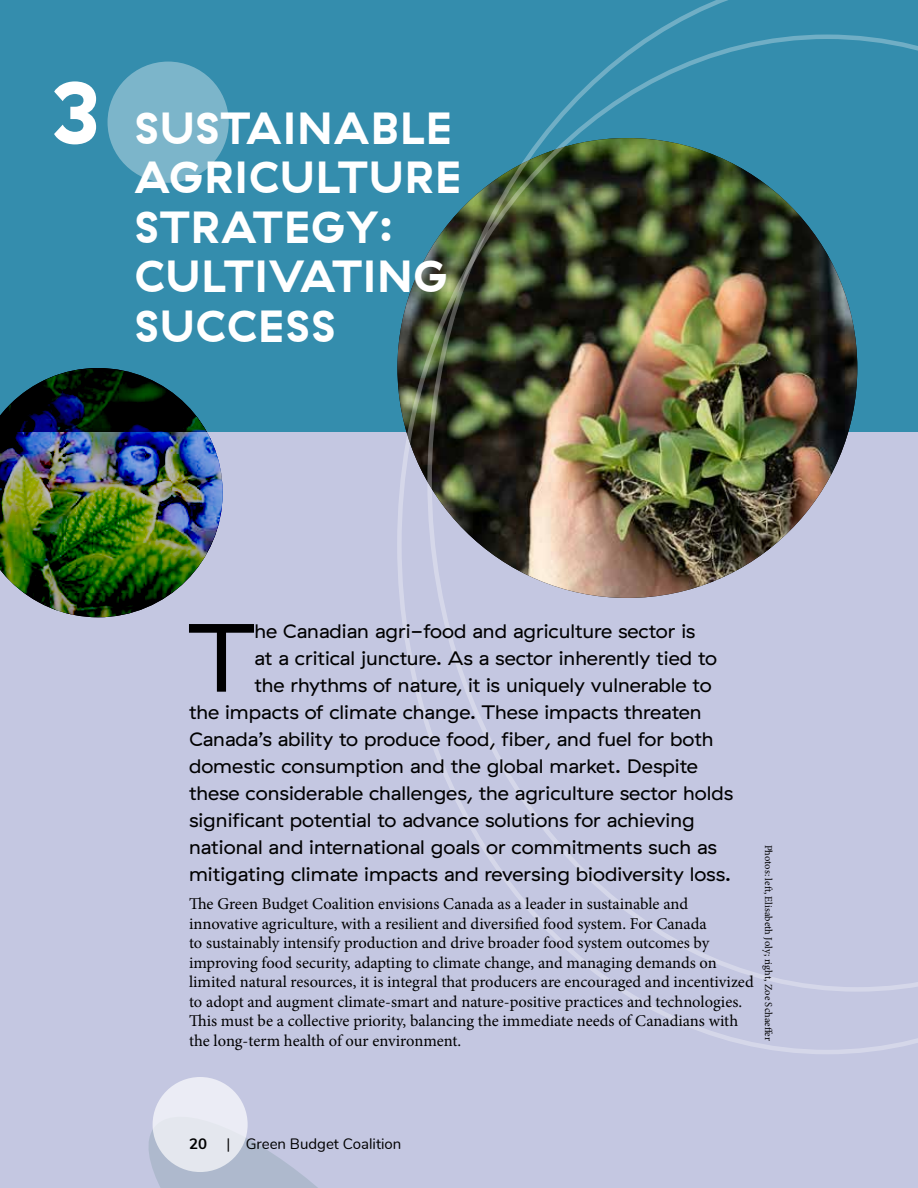
<style>
.page{position:relative;width:918px;height:1188px;background:#fff}
.page>*{position:absolute;margin:0;border:0;box-sizing:border-box;transform-origin:0 0}
.t1{font:96.6px "GT Haptik";color:#000;scale:1.05 1}
.t2{font:700 45px/49.5px "GT Haptik";letter-spacing:.03em;color:#fff}
.t3{font:19.5px "GT Haptik";color:#000;scale:1.05 1}
.t4{font:16.5px/19.5px "Minion Pro";color:#000}
.t5{font:15px "Nunito";color:#000}
.t6{font:700 15px "Nunito";color:#000}
.t7{font:10.5px "Minion Pro";color:#000}
.s1{font-size:90px}
</style>
<div class="page">
<div style="left:0;top:432px;width:918px;height:756px;background:#c4c7e1"></div>
<svg style="left:149px;top:1103px;width:169px;height:85px"></svg>
<div style="left:153px;top:1077px;width:95px;height:95px;background:#e4e7ee;border-radius:50%"></div>
<div style="left:0;top:0;width:918px;height:432px;background:#348dad"></div>
<svg style="left:397px;top:255px;width:521px;height:799px"></svg>
<img style="left:427px;top:0;width:491px;height:992px">
<img style="left:0;top:368px;width:223px;height:249px">
<div style="left:108px;top:62px;width:121px;height:121px;background:#7cb5ca;border-radius:50%"></div>
<h2 class="t2" style="left:135px;top:104px;width:328px;text-indent:-83px"><span class="s1">3</span> SUSTAINABLE<br>AGRICULTURE<br>STRATEGY:<br>CULTIVATING<br>SUCCESS</h2>
<h1 class="t1" style="left:188px;top:602px;width:64px">T</h1>
<p class="t3" style="left:255px;top:620px;width:421px">he Canadian agri-food and agriculture sector is</p>
<p class="t3" style="left:255px;top:647px;width:442px">at a critical juncture. As a sector inherently tied to</p>
<p class="t3" style="left:255px;top:674px;width:437px">the rhythms of nature, it is uniquely vulnerable to</p>
<p class="t3" style="left:189px;top:701px;width:490px">the impacts of climate change. These impacts threaten</p>
<p class="t3" style="left:189px;top:728px;width:501px">Canada’s ability to produce food, fiber, and fuel for both</p>
<p class="t3" style="left:189px;top:755px;width:486px">domestic consumption and the global market. Despite</p>
<p class="t3" style="left:189px;top:782px;width:520px">these considerable challenges, the agriculture sector holds</p>
<p class="t3" style="left:189px;top:809px;width:483px">significant potential to advance solutions for achieving</p>
<p class="t3" style="left:189px;top:836px;width:504px">national and international goals or commitments such as</p>
<p class="t3" style="left:189px;top:863px;width:518px">mitigating climate impacts and reversing biodiversity loss.</p>
<p class="t4" style="left:189px;top:894px;width:566px">The Green Budget Coalition envisions Canada as a leader in sustainable and innovative agriculture, with a resilient and diversified food system. For Canada<br>to sustainably intensify production and drive broader food system outcomes by improving food security, adapting to climate change, and managing demands on limited natural resources, it is integral that producers are encouraged and incentivized to adopt and augment climate-smart and nature-positive practices and technologies.<br>This must be a collective priority, balancing the immediate needs of Canadians with the long-term health of our environment.</p>
<p class="t7" style="left:776px;top:845px;width:198px;rotate:90deg">Photos: left, Elisabeth Joly; right, Zoe Schaeffer</p>
<p class="t6" style="left:189px;top:1134px;width:20px">20</p>
<p class="t5" style="left:226px;top:1134px;width:177px">| Green Budget Coalition</p>
</div>
